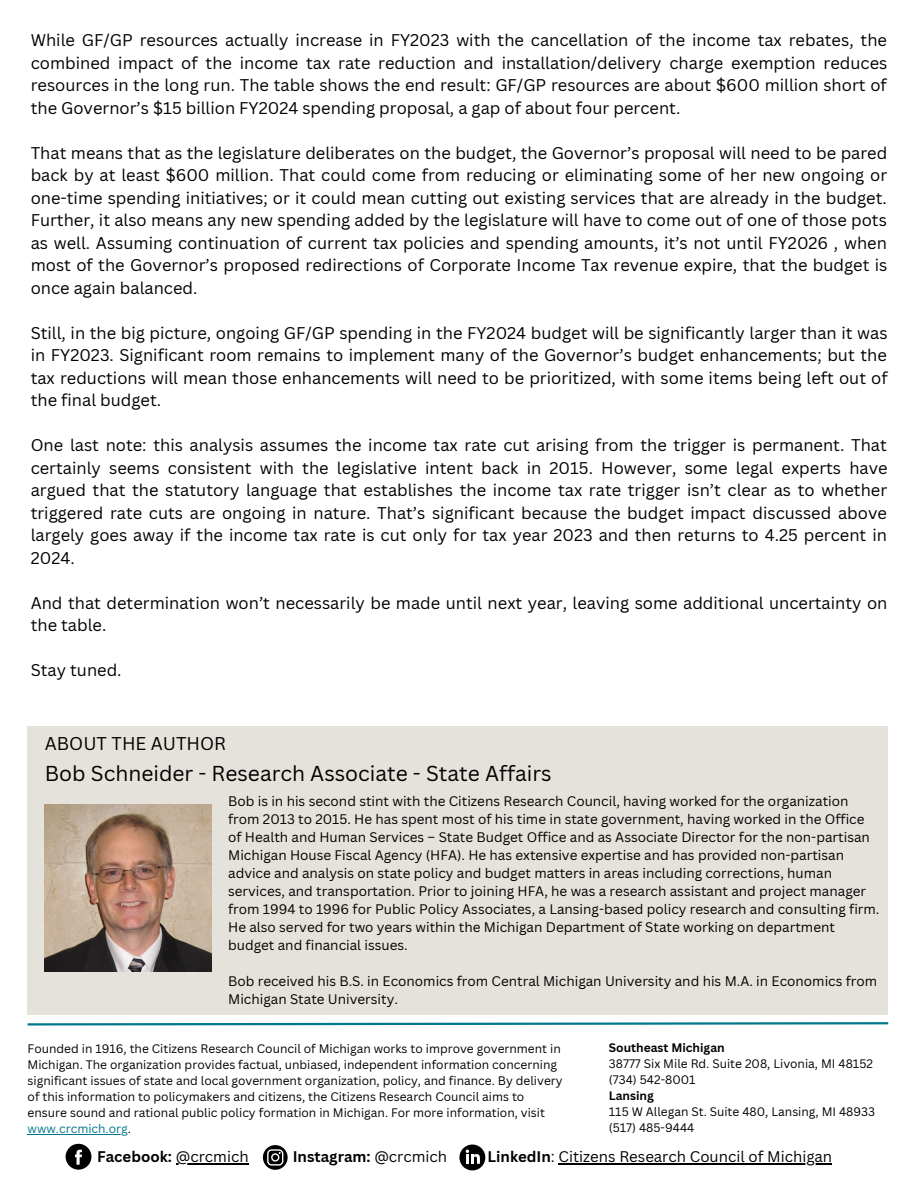
<style>
.page{position:relative;width:918px;height:1188px;background:#fff}
.page>*{position:absolute;margin:0;border:0;box-sizing:border-box;transform-origin:0 0}
.t1{font:21px "Canva Sans";color:#000}
.t2{font:18px "Canva Sans";color:#000}
.t3{font:16.5px/22.5px "Canva Sans";color:#000;text-align:justify}
.t4{font:15px "Canva Sans";color:#000}
.t5{font:700 15px "Canva Sans";color:#000}
.t6{font:13.5px/18px "Canva Sans";color:#000}
.t7{font:12px/16px "Canva Sans";color:#000}
.t8{font:700 12px "Canva Sans";color:#000}
.s1{color:#00778b}
.s2{font-weight:400}
.s3{font-weight:700}
</style>
<div class="page">
<div style="left:28px;top:726px;width:860px;height:288px;background:#e5e2db"></div>
<img style="left:45px;top:805px;width:166px;height:166px">
<svg style="left:27px;top:1022px;width:862px;height:4px"></svg>
<svg style="left:66px;top:1144px;width:25px;height:26px"></svg>
<svg style="left:263px;top:1145px;width:25px;height:25px"></svg>
<svg style="left:459px;top:1145px;width:26px;height:25px"></svg>
<hr style="left:28px;top:1134px;width:100px;height:1px;background:#00778b">
<hr style="left:176px;top:1164px;width:73px;height:1px;background:#000">
<hr style="left:559px;top:1164px;width:273px;height:1px;background:#000">
<p class="t3" style="left:31px;top:29px;width:858px">While GF/GP resources actually increase in FY2023 with the cancellation of the income tax rebates, the combined impact of the income tax rate reduction and installation/delivery charge exemption reduces resources in the long run. The table shows the end result: GF/GP resources are about $600 million short of the Governor’s $15 billion FY2024 spending proposal, a gap of about four percent.</p>
<p class="t3" style="left:31px;top:141px;width:858px">That means that as the legislature deliberates on the budget, the Governor’s proposal will need to be pared back by at least $600 million. That could come from reducing or eliminating some of her new ongoing or one-time spending initiatives; or it could mean cutting out existing services that are already in the budget.<br>Further, it also means any new spending added by the legislature will have to come out of one of those pots as well. Assuming continuation of current tax policies and spending amounts, it’s not until FY2026 , when most of the Governor’s proposed redirections of Corporate Income Tax revenue expire, that the budget is once again balanced.</p>
<p class="t3" style="left:31px;top:321px;width:859px">Still, in the big picture, ongoing GF/GP spending in the FY2024 budget will be significantly larger than it was in FY2023. Significant room remains to implement many of the Governor’s budget enhancements; but the tax reductions will mean those enhancements will need to be prioritized, with some items being left out of the final budget.</p>
<p class="t3" style="left:31px;top:434px;width:858px">One last note: this analysis assumes the income tax rate cut arising from the trigger is permanent. That certainly seems consistent with the legislative intent back in 2015. However, some legal experts have argued that the statutory language that establishes the income tax rate trigger isn’t clear as to whether triggered rate cuts are ongoing in nature. That’s significant because the budget impact discussed above largely goes away if the income tax rate is cut only for tax year 2023 and then returns to 4.25 percent in 2024.</p>
<p class="t3" style="left:31px;top:591px;width:858px">And that determination won’t necessarily be made until next year, leaving some additional uncertainty on the table.</p>
<p class="t3" style="left:31px;top:659px;width:92px">Stay tuned.</p>
<p class="t2" style="left:45px;top:730px;width:183px">ABOUT THE AUTHOR</p>
<p class="t1" style="left:45px;top:758px;width:508px">Bob Schneider - Research Associate - State Affairs</p>
<p class="t6" style="left:228px;top:792px;width:653px">Bob is in his second stint with the Citizens Research Council, having worked for the organization from 2013 to 2015. He has spent most of his time in state government, having worked in the Office of Health and Human Services – State Budget Office and as Associate Director for the non-partisan Michigan House Fiscal Agency (HFA). He has extensive expertise and has provided non-partisan advice and analysis on state policy and budget matters in areas including corrections, human services, and transportation. Prior to joining HFA, he was a research assistant and project manager from 1994 to 1996 for Public Policy Associates, a Lansing-based policy research and consulting firm.<br>He also served for two years within the Michigan Department of State working on department budget and financial issues.</p>
<p class="t6" style="left:228px;top:972px;width:651px">Bob received his B.S. in Economics from Central Michigan University and his M.A. in Economics from<br>Michigan State University.</p>
<p class="t7" style="left:28px;top:1040px;width:537px">Founded in 1916, the Citizens Research Council of Michigan works to improve government in Michigan. The organization provides factual, unbiased, independent information concerning significant issues of state and local government organization, policy, and finance. By delivery of this information to policymakers and citizens, the Citizens Research Council aims to ensure sound and rational public policy formation in Michigan. For more information, visit <span class="s1">www.crcmich.org</span>.</p>
<p class="t8" style="left:609px;top:1039px;width:117px">Southeast Michigan</p>
<p class="t7" style="left:609px;top:1055px;width:266px">38777 Six Mile Rd. Suite 208, Livonia, MI 48152 (734) 542-8001</p>
<p class="t8" style="left:609px;top:1087px;width:47px">Lansing</p>
<p class="t7" style="left:609px;top:1103px;width:268px">115 W Allegan St. Suite 480, Lansing, MI 48933 (517) 485-9444</p>
<p class="t5" style="left:97px;top:1146px;width:153px">Facebook: <span class="s2">@crcmich</span></p>
<p class="t5" style="left:293px;top:1146px;width:156px">Instagram: <span class="s2">@crcmich</span></p>
<p class="t4" style="left:488px;top:1146px;width:346px"><span class="s3">LinkedIn</span>: Citizens Research Council of Michigan</p>
</div>
